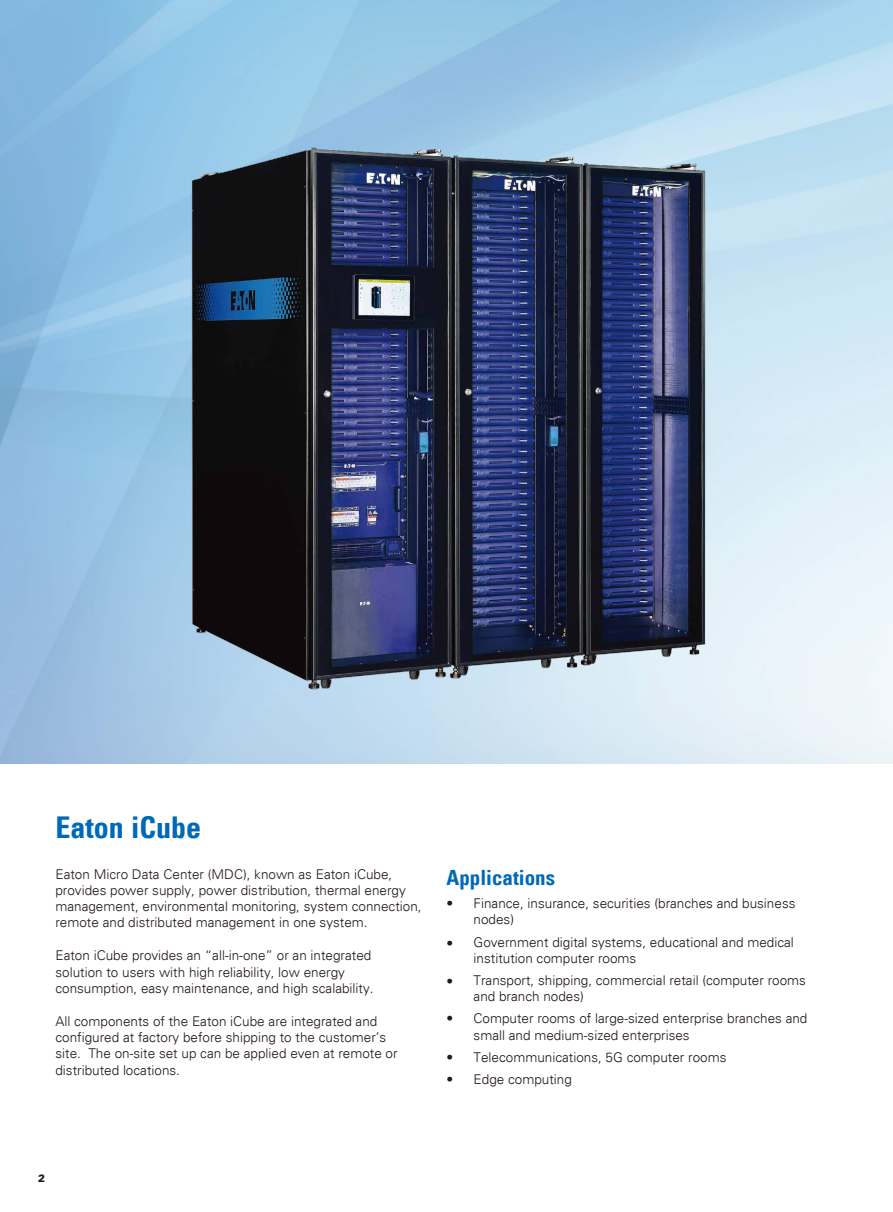
<style>
.page{position:relative;width:893px;height:1212px;background:#fff}
.page>*{position:absolute;margin:0;border:0;box-sizing:border-box;transform-origin:0 0}
.t1{font:700 condensed 30px "Univers LT";color:#0069b7}
.t2{font:700 condensed 21px "Univers LT";color:#0069b7}
.t3{font:300 13.5px/16.2px "Univers LT";color:#221815}
.t4{font:300 13.5px/22.2px "Univers LT Std";color:#221815}
.t5{font:900 10.5px "Univers LT";color:#221815}
</style>
<div class="page">
<img style="left:163px;top:138px;width:567px;height:563px">
<h1 class="t1" style="left:55px;top:809px;width:147px">Eaton iCube</h1>
<p class="t3" style="left:55px;top:866px;width:368px">Eaton Micro Data Center (MDC), known as Eaton iCube, provides power supply, power distribution, thermal energy management, environmental monitoring, system connection, remote and distributed management in one system.</p>
<p class="t3" style="left:55px;top:947px;width:320px">Eaton iCube provides an “all-in-one” or an integrated solution to users with high reliability, low energy consumption, easy maintenance, and high scalability.</p>
<p class="t3" style="left:55px;top:1013px;width:344px">All components of the Eaton iCube are integrated and configured at factory before shipping to the customer’s site. The on-site set up can be applied even at remote or distributed locations.</p>
<h2 class="t2" style="left:447px;top:864px;width:110px">Applications</h2>
<p class="t4" style="left:447px;top:892px;width:8px">•</p>
<p class="t4" style="left:447px;top:932px;width:8px">•</p>
<p class="t4" style="left:447px;top:970px;width:8px">•</p>
<p class="t4" style="left:447px;top:1007px;width:8px">•</p>
<p class="t4" style="left:447px;top:1046px;width:8px">• •</p>
<p class="t3" style="left:474px;top:895px;width:323px">Finance, insurance, securities (branches and business nodes)</p>
<p class="t3" style="left:474px;top:933px;width:322px">Government digital systems, educational and medical institution computer rooms</p>
<p class="t3" style="left:474px;top:972px;width:334px">Transport, shipping, commercial retail (computer rooms and branch nodes)</p>
<p class="t3" style="left:474px;top:1010px;width:335px">Computer rooms of large-sized enterprise branches and small and medium-sized enterprises</p>
<p class="t3" style="left:474px;top:1046px;width:254px;line-height:22.2px">Telecommunications, 5G computer rooms<br>Edge computing</p>
<p class="t5" style="left:38px;top:1172px;width:9px">2</p>
</div>
